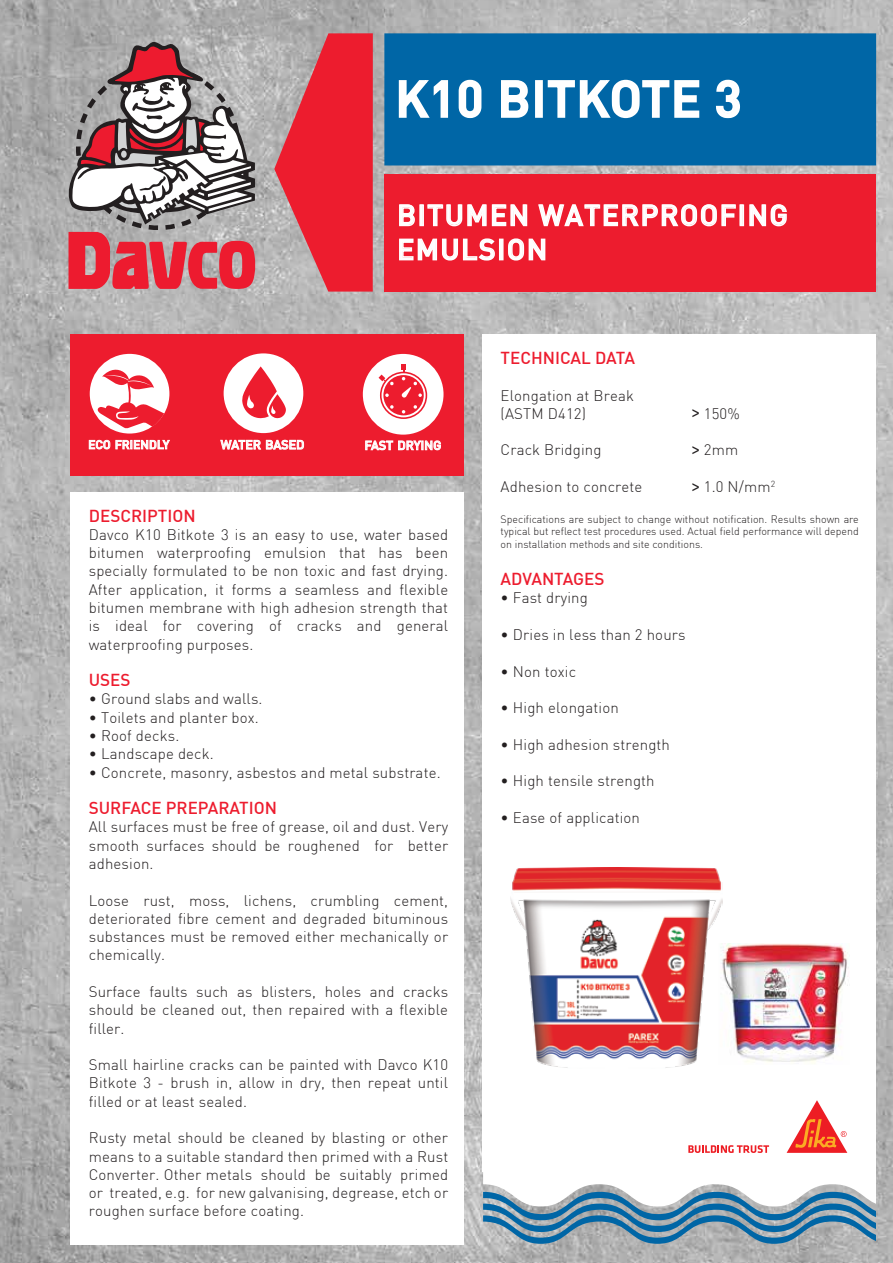
<style>
.page{position:relative;width:893px;height:1263px;background:#fff}
.page>*{position:absolute;margin:0;border:0;box-sizing:border-box;transform-origin:0 0}
.t1{font:500 49.5px "DIN";letter-spacing:.025em;color:#fff}
.t2{font:500 28.5px/34.2px "DIN";letter-spacing:.05em;color:#fff}
.t3{font:500 16.95px "DIN";color:#ed1c2e}
.t4{font:300 15px/18.3px "DIN";letter-spacing:.01em;color:#231f20;text-align:justify}
.t5{font:500 12.45px "DIN";color:#fff}
.t6{font:500 12px "DIN";color:#fff}
.t7{font:300 10.65px/12.8px "DIN";color:#231f20;text-align:justify}
.s1{font-family:"Arial Narrow";font-weight:400;font-size:16.5px}
</style>
<div class="page">
<img style="left:0;top:0;width:893px;height:1263px">
<svg style="left:483px;top:1171px;width:393px;height:21px"></svg>
<svg style="left:483px;top:1192px;width:393px;height:52px;background:#7a9eb5"></svg>
<div style="left:483px;top:334px;width:393px;height:837px;background:#fff"></div>
<div style="left:70px;top:492px;width:394px;height:752px;background:#fff"></div>
<img style="left:722px;top:943px;width:127px;height:121px">
<div style="left:384px;top:174px;width:492px;height:118px;background:#ed1c2e"></div>
<svg style="left:274px;top:33px;width:99px;height:259px;background:#dc4754"></svg>
<svg style="left:63px;top:41px;width:193px;height:248px"></svg>
<div style="left:384px;top:33px;width:492px;height:132px;background:#0066a6"></div>
<svg style="left:398px;top:80px;width:51px;height:38px"></svg>
<svg style="left:458px;top:79px;width:24px;height:40px"></svg>
<svg style="left:501px;top:80px;width:28px;height:38px"></svg>
<div style="left:535px;top:80px;width:8px;height:38px;border:2px solid #fff"></div>
<svg style="left:547px;top:79px;width:153px;height:40px"></svg>
<svg style="left:716px;top:79px;width:24px;height:40px"></svg>
<svg style="left:399px;top:204px;width:16px;height:23px"></svg>
<div style="left:419px;top:204px;width:5px;height:22px;border:2px solid #fff"></div>
<svg style="left:427px;top:204px;width:101px;height:23px"></svg>
<svg style="left:538px;top:204px;width:198px;height:23px"></svg>
<div style="left:739px;top:204px;width:5px;height:22px;border:2px solid #fff"></div>
<svg style="left:749px;top:204px;width:38px;height:23px"></svg>
<svg style="left:399px;top:238px;width:96px;height:23px"></svg>
<div style="left:499px;top:239px;width:5px;height:21px;border:2px solid #fff"></div>
<svg style="left:508px;top:238px;width:38px;height:23px"></svg>
<div style="left:71px;top:335px;width:393px;height:141px;background:#ed1c2e"></div>
<svg style="left:89px;top:440px;width:81px;height:10px"></svg>
<div style="left:90px;top:354px;width:79px;height:79px;background:#fff;border-radius:50%"></div>
<svg style="left:97px;top:368px;width:67px;height:60px"></svg>
<div style="left:363px;top:354px;width:81px;height:81px;background:#fff;border-radius:50%"></div>
<svg style="left:365px;top:440px;width:76px;height:10px"></svg>
<div style="left:380px;top:372px;width:47px;height:47px;border:2px solid #ed1c2e;border-radius:50%"></div>
<svg style="left:379px;top:365px;width:45px;height:50px"></svg>
<div style="left:224px;top:353px;width:79px;height:80px;background:#fff;border-radius:50%"></div>
<svg style="left:220px;top:440px;width:84px;height:10px"></svg>
<svg style="left:242px;top:366px;width:44px;height:52px"></svg>
<img style="left:511px;top:867px;width:211px;height:201px">
<svg style="left:688px;top:1145px;width:81px;height:8px"></svg>
<svg style="left:787px;top:1100px;width:60px;height:53px"></svg>
<h1 class="t1" style="left:395px;top:67px;width:348px">K10 BITKOTE 3</h1>
<h2 class="t2" style="left:397px;top:197px;width:392px">BITUMEN WATERPROOFING<br>EMULSION</h2>
<p class="t6" style="left:88px;top:437px;width:83px">ECO FRIENDLY</p>
<p class="t5" style="left:221px;top:437px;width:85px">WATER BASED</p>
<p class="t5" style="left:365px;top:437px;width:78px">FAST DRYING</p>
<p class="t3" style="left:89px;top:505px;width:108px">DESCRIPTION</p>
<p class="t4" style="left:89px;top:525px;width:361px">Davco K10 Bitkote 3 is an easy to use, water based bitumen waterproofing emulsion that has been specially formulated to be non toxic and fast drying.<br>After application, it forms a seamless and flexible bitumen membrane with high adhesion strength that is ideal for covering of cracks and general waterproofing purposes.</p>
<p class="t3" style="left:89px;top:669px;width:43px">USES</p>
<p class="t4" style="left:89px;top:690px;width:175px">• Ground slabs and walls.</p>
<p class="t4" style="left:89px;top:708px;width:172px">• Toilets and planter box.</p>
<p class="t4" style="left:89px;top:726px;width:92px">• Roof decks.</p>
<p class="t4" style="left:89px;top:744px;width:127px">• Landscape deck.</p>
<p class="t4" style="left:89px;top:763px;width:353px">• Concrete, masonry, asbestos and metal substrate.</p>
<p class="t3" style="left:89px;top:797px;width:190px">SURFACE PREPARATION</p>
<p class="t4" style="left:89px;top:818px;width:361px">All surfaces must be free of grease, oil and dust. Very smooth surfaces should be roughened for better adhesion.</p>
<p class="t4" style="left:89px;top:891px;width:361px">Loose rust, moss, lichens, crumbling cement, deteriorated fibre cement and degraded bituminous substances must be removed either mechanically or chemically.</p>
<p class="t4" style="left:89px;top:982px;width:361px">Surface faults such as blisters, holes and cracks should be cleaned out, then repaired with a flexible filler.</p>
<p class="t4" style="left:89px;top:1055px;width:361px">Small hairline cracks can be painted with Davco K10<br>Bitkote 3 - brush in, allow in dry, then repeat until filled or at least sealed.</p>
<p class="t4" style="left:89px;top:1128px;width:361px">Rusty metal should be cleaned by blasting or other means to a suitable standard then primed with a Rust Converter. Other metals should be suitably primed or treated, e.g. for new galvanising, degrease, etch or roughen surface before coating.</p>
<p class="t3" style="left:501px;top:347px;width:136px">TECHNICAL DATA</p>
<p class="t4" style="left:501px;top:386px;width:135px">Elongation at Break (ASTM D412)</p>
<p class="t4" style="left:692px;top:404px;width:49px"><span class="s1">&gt;</span> 150%</p>
<p class="t4" style="left:501px;top:441px;width:103px">Crack Bridging</p>
<p class="t4" style="left:692px;top:441px;width:48px"><span class="s1">&gt;</span> 2mm</p>
<p class="t4" style="left:501px;top:477px;width:143px">Adhesion to concrete</p>
<p class="t4" style="left:692px;top:477px;width:85px"><span class="s1">&gt;</span> 1.0 N/mm<sup>2</sup></p>
<p class="t7" style="left:501px;top:512px;width:360px">Specifications are subject to change without notification. Results shown are typical but reflect test procedures used. Actual field performance will depend on installation methods and site conditions.</p>
<p class="t3" style="left:501px;top:568px;width:105px">ADVANTAGES</p>
<p class="t4" style="left:501px;top:589px;width:89px">• Fast drying</p>
<p class="t4" style="left:501px;top:625px;width:186px">• Dries in less than 2 hours</p>
<p class="t4" style="left:501px;top:662px;width:77px">• Non toxic</p>
<p class="t4" style="left:501px;top:698px;width:120px">• High elongation</p>
<p class="t4" style="left:501px;top:735px;width:171px">• High adhesion strength</p>
<p class="t4" style="left:501px;top:771px;width:156px">• High tensile strength</p>
<p class="t4" style="left:501px;top:808px;width:141px">• Ease of application</p>
</div>
